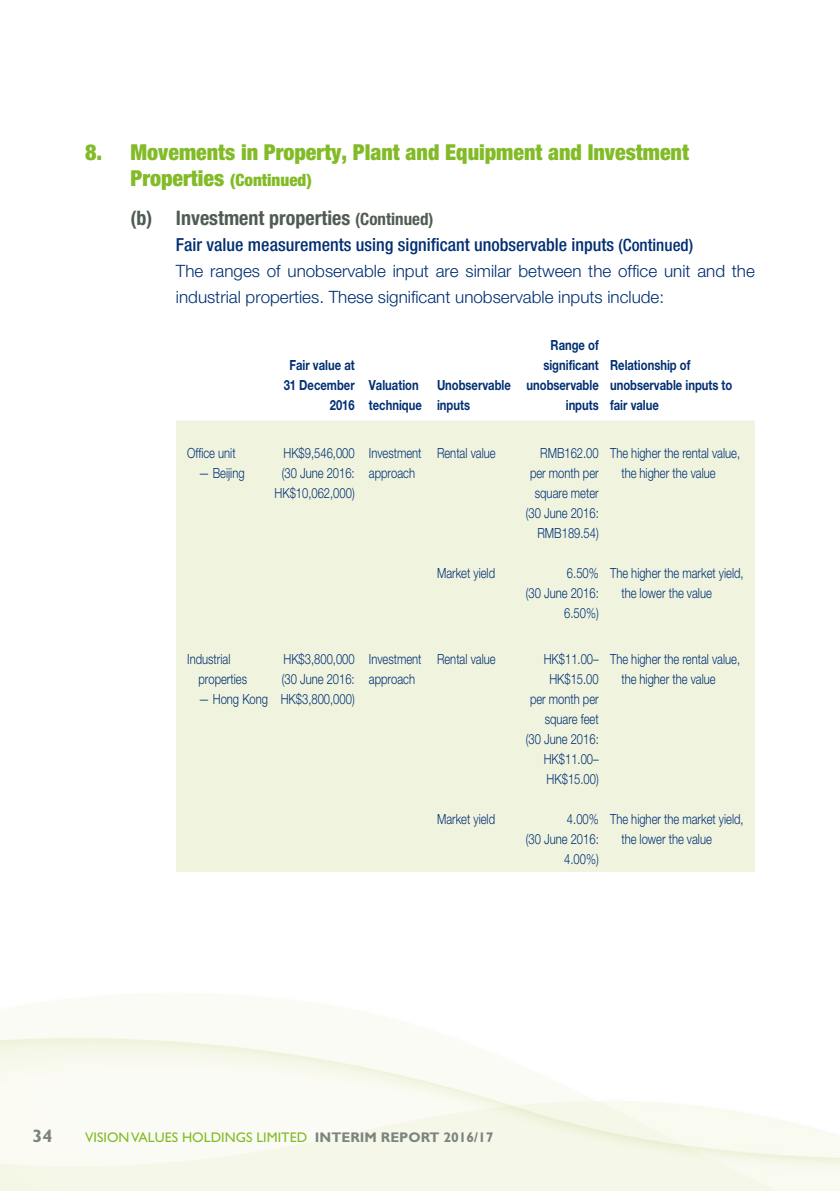
<style>
.page{position:relative;width:840px;height:1191px;background:#fff}
.page>*{position:absolute;margin:0;border:0;box-sizing:border-box;transform-origin:0 0}
._02_H2{font:900 condensed 22px "Helvetica Neue LT Std";color:#82bb27}
._03_H3{font:700 condensed 20px "Helvetica Neue LT Std";color:#505c53}
._04_H4{font:500 condensed 18px "Helvetica Neue LT Std";color:#002f73}
.t1{font:700 18px "Gill Sans Std";color:#7c847e}
._00_Body_Text{font:300 17px/26px "Helvetica Neue LT Std";color:#002f73}
._02_H2-2{font:900 condensed 17px "Helvetica Neue LT Std";color:#82bb27}
._00_Body_Text-2{font:300 14px/20px "Helvetica Neue LT Std";color:#002f73;scale:.8 1}
._00_Body_Text-3{font:700 14px/20px "Helvetica Neue LT Std";color:#002f73;text-align:right;scale:.8 1}
.t2{font:14px "Gill Sans Std";color:#82bb27}
.s1{font-size:22px}
.s2{font-size:17px}
.s3{font-weight:700;color:#7c847e}
</style>
<div class="page">
<div style="left:176px;top:420px;width:578px;height:452px;background:#f0f4df"></div>
<p class="_02_H2" style="left:85px;top:139px;width:605px">8. Movements in Property, Plant and Equipment and Investment</p>
<p class="_02_H2-2" style="left:130px;top:169px;width:182px"><span class="s1">Properties</span> (Continued)</p>
<p class="_03_H3" style="left:130px;top:206px;width:304px">(b) Investment properties <span class="s2">(Continued)</span></p>
<p class="_04_H4" style="left:176px;top:234px;width:518px">Fair value measurements using significant unobservable inputs <span class="s2">(Continued)</span></p>
<p class="_00_Body_Text" style="left:176px;top:258px;width:580px">The ranges of unobservable input are similar between the office unit and the industrial properties. These significant unobservable inputs include:</p>
<p class="_00_Body_Text-3" style="left:289px;top:354px;width:83px">Fair value at</p>
<p class="_00_Body_Text-3" style="left:283px;top:374px;width:90px">31 December<br>2016</p>
<p class="_00_Body_Text-3" style="left:369px;top:374px;width:64px">Valuation</p>
<p class="_00_Body_Text-3" style="left:369px;top:394px;width:68px">technique</p>
<p class="_00_Body_Text-3" style="left:437px;top:374px;width:94px;text-align:left">Unobservable inputs</p>
<p class="_00_Body_Text-3" style="left:526px;top:334px;width:92px">Range of significant unobservable inputs</p>
<p class="_00_Body_Text-3" style="left:609px;top:354px;width:154px;text-align:left">Relationship of unobservable inputs to fair value</p>
<p class="_00_Body_Text-2" style="left:187px;top:443px;width:62px">Office unit</p>
<p class="_00_Body_Text-2" style="left:198px;top:463px;width:59px">— Beijing</p>
<p class="_00_Body_Text-2" style="left:283px;top:443px;width:90px">HK$9,546,000</p>
<p class="_00_Body_Text-2" style="left:274px;top:463px;width:102px;text-align:center">(30 June 2016:<br>HK$10,062,000)</p>
<p class="_00_Body_Text-2" style="left:198px;top:648px;width:62px;text-indent:-11px">Industrial properties</p>
<p class="_00_Body_Text-2" style="left:198px;top:688px;width:88px">— Hong Kong</p>
<p class="_00_Body_Text-2" style="left:283px;top:648px;width:90px">HK$3,800,000</p>
<p class="_00_Body_Text-2" style="left:280px;top:668px;width:94px">(30 June 2016:<br>HK$3,800,000)</p>
<p class="_00_Body_Text-2" style="left:369px;top:443px;width:67px">Investment approach</p>
<p class="_00_Body_Text-2" style="left:437px;top:443px;width:75px">Rental value</p>
<p class="_00_Body_Text-2" style="left:529px;top:443px;width:87px;text-align:right">RMB162.00 per month per square meter</p>
<p class="_00_Body_Text-2" style="left:525px;top:503px;width:93px;text-align:right">(30 June 2016:<br>RMB189.54)</p>
<p class="_00_Body_Text-2" style="left:437px;top:563px;width:74px">Market yield</p>
<p class="_00_Body_Text-2" style="left:566px;top:563px;width:41px">6.50%</p>
<p class="_00_Body_Text-2" style="left:525px;top:583px;width:93px;text-align:right">(30 June 2016:<br>6.50%)</p>
<p class="_00_Body_Text-2" style="left:621px;top:443px;width:150px;text-indent:-11px">The higher the rental value, the higher the value</p>
<p class="_00_Body_Text-2" style="left:621px;top:563px;width:154px;text-indent:-11px">The higher the market yield, the lower the value</p>
<p class="_00_Body_Text-2" style="left:369px;top:648px;width:67px">Investment approach</p>
<p class="_00_Body_Text-2" style="left:437px;top:648px;width:75px">Rental value</p>
<p class="_00_Body_Text-2" style="left:529px;top:648px;width:87px;text-align:right">HK$11.00–<br>HK$15.00<br>per month per square feet</p>
<p class="_00_Body_Text-2" style="left:543px;top:728px;width:70px;text-align:justify;text-indent:-18px">(30 June 2016:<br>HK$11.00– HK$15.00)</p>
<p class="_00_Body_Text-2" style="left:437px;top:808px;width:74px">Market yield</p>
<p class="_00_Body_Text-2" style="left:566px;top:808px;width:41px">4.00%</p>
<p class="_00_Body_Text-2" style="left:525px;top:828px;width:93px;text-align:right">(30 June 2016:<br>4.00%)</p>
<p class="_00_Body_Text-2" style="left:621px;top:648px;width:150px;text-indent:-11px">The higher the rental value, the higher the value</p>
<p class="_00_Body_Text-2" style="left:621px;top:808px;width:154px;text-indent:-11px">The higher the market yield, the lower the value</p>
<p class="t1" style="left:33px;top:1125px;width:21px">34</p>
<p class="t2" style="left:85px;top:1129px;width:410px">VISION VALUES HOLDINGS LIMITED <span class="s3">INTERIM REPORT 2016/17</span></p>
</div>
